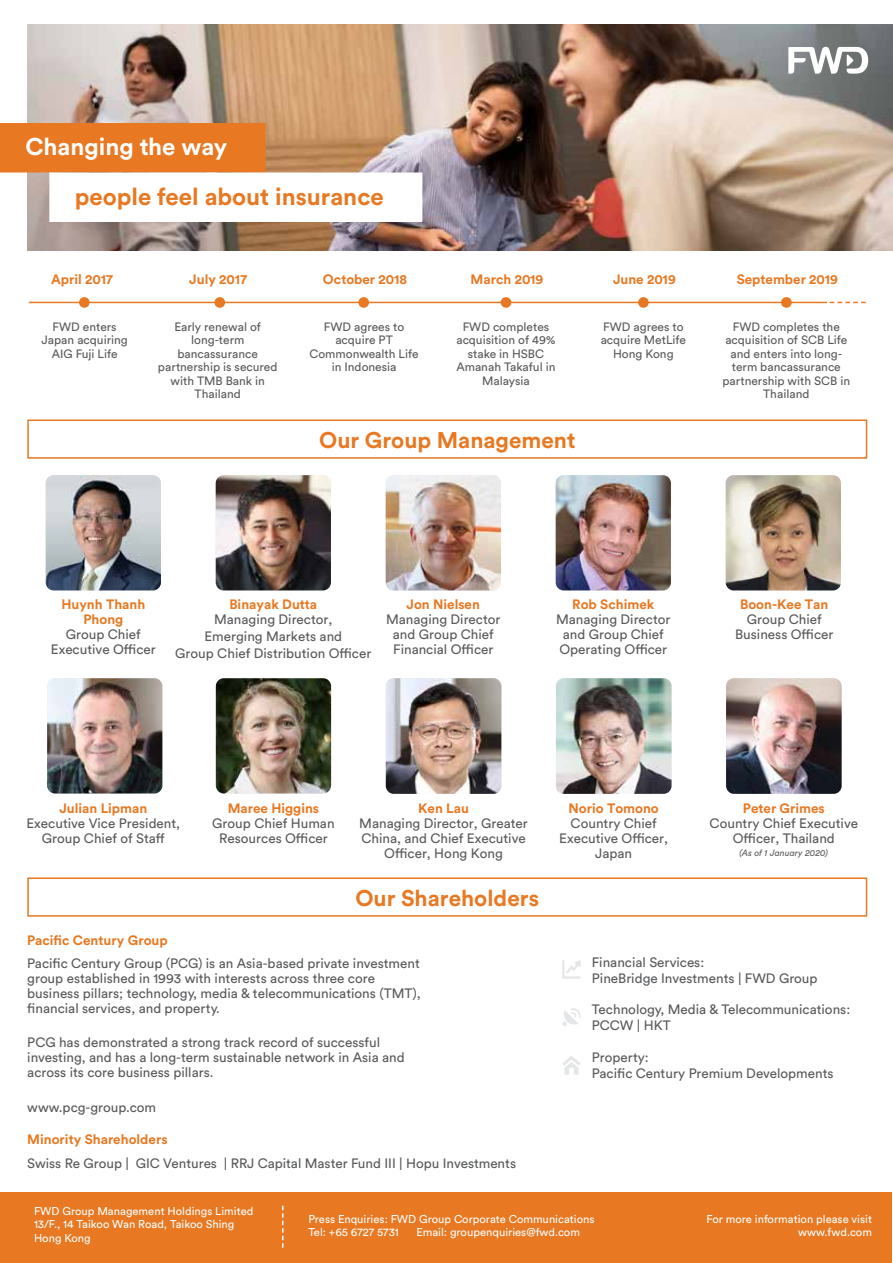
<style>
.page{position:relative;width:893px;height:1263px;background:#fff}
.page>*{position:absolute;margin:0;border:0;box-sizing:border-box;transform-origin:0 0}
.t1{font:700 24px "FWD Circular";color:#e87821}
.t2{font:700 24px "FWD Circular";color:#fff}
.t3{font:700 22.5px "FWD Circular";color:#e87821}
.t4{font:13.5px/15px "FWD Circular";color:#58595b;text-align:center}
.t5{font:700 13.5px/15px "FWD Circular";color:#e87821;text-align:center}
.t6{font:12px/13.5px "FWD Circular";color:#58595b;text-align:center}
.t7{font:11.25px/13.5px "FWD Circular";color:#fff}
.t8{font:italic 9px "FWD Circular";color:#58595b}
</style>
<div class="page">
<img style="left:27px;top:24px;width:866px;height:226px">
<div style="left:0;top:123px;width:266px;height:49px;background:#e87821"></div>
<div style="left:49px;top:172px;width:373px;height:50px;background:#fff"></div>
<svg style="left:788px;top:47px;width:80px;height:27px"></svg>
<div style="left:27px;top:419px;width:840px;height:40px;border:2px solid #e87821"></div>
<hr style="left:29px;top:302px;width:798px;height:1px;background:#e87821">
<svg style="left:830px;top:302px;width:36px;height:1px"></svg>
<div style="left:214px;top:297px;width:11px;height:11px;background:#e87821;border-radius:50%"></div>
<div style="left:358px;top:297px;width:11px;height:11px;background:#e87821;border-radius:50%"></div>
<div style="left:501px;top:297px;width:10px;height:11px;background:#e87821;border-radius:50%"></div>
<div style="left:638px;top:297px;width:11px;height:11px;background:#e87821;border-radius:50%"></div>
<div style="left:781px;top:297px;width:11px;height:11px;background:#e87821;border-radius:50%"></div>
<img style="left:46px;top:475px;width:115px;height:115px">
<img style="left:556px;top:475px;width:115px;height:115px">
<img style="left:386px;top:475px;width:115px;height:115px">
<img style="left:726px;top:475px;width:115px;height:115px">
<img style="left:47px;top:678px;width:115px;height:115px">
<img style="left:216px;top:475px;width:115px;height:115px">
<img style="left:216px;top:678px;width:115px;height:115px">
<img style="left:556px;top:678px;width:115px;height:116px">
<img style="left:386px;top:678px;width:115px;height:116px">
<img style="left:726px;top:678px;width:116px;height:116px">
<div style="left:27px;top:877px;width:840px;height:40px;border:2px solid #e87821"></div>
<svg style="left:563px;top:1056px;width:17px;height:19px"></svg>
<svg style="left:562px;top:1008px;width:19px;height:18px"></svg>
<svg style="left:562px;top:960px;width:19px;height:19px"></svg>
<div style="left:1px;top:1192px;width:891px;height:71px;background:#e87821"></div>
<svg style="left:282px;top:1206px;width:1px;height:42px"></svg>
<div style="left:79px;top:297px;width:11px;height:11px;background:#e87821;border-radius:50%"></div>
<h1 class="t2" style="left:26px;top:131px;width:203px">Changing the way</h1>
<h1 class="t1" style="left:75px;top:180px;width:310px">people feel about insurance</h1>
<p class="t5" style="left:51px;top:271px;width:63px">April 2017</p>
<p class="t5" style="left:189px;top:271px;width:59px">July 2017</p>
<p class="t5" style="left:323px;top:271px;width:86px">October 2018</p>
<p class="t5" style="left:471px;top:271px;width:74px">March 2019</p>
<p class="t5" style="left:613px;top:271px;width:64px">June 2019</p>
<p class="t5" style="left:737px;top:271px;width:103px">September 2019</p>
<p class="t6" style="left:42px;top:319px;width:88px">FWD enters<br>Japan acquiring<br>AIG Fuji Life</p>
<p class="t6" style="left:158px;top:319px;width:121px">Early renewal of long-term bancassurance partnership is secured with TMB Bank in<br>Thailand</p>
<p class="t6" style="left:310px;top:319px;width:111px">FWD agrees to acquire PT<br>Commonwealth Life in Indonesia</p>
<p class="t6" style="left:456px;top:319px;width:101px">FWD completes acquisition of 49% stake in HSBC<br>Amanah Takaful in<br>Malaysia</p>
<p class="t6" style="left:601px;top:319px;width:87px">FWD agrees to acquire MetLife<br>Hong Kong</p>
<p class="t6" style="left:722px;top:319px;width:129px">FWD completes the acquisition of SCB Life and enters into long&shy;term bancassurance partnership with SCB in<br>Thailand</p>
<h2 class="t3" style="left:319px;top:425px;width:258px">Our Group Management</h2>
<p class="t5" style="left:61px;top:596px;width:85px">Huynh Thanh<br>Phong</p>
<p class="t4" style="left:51px;top:626px;width:106px">Group Chief<br>Executive Officer</p>
<p class="t5" style="left:229px;top:596px;width:89px">Binayak Dutta</p>
<p class="t4" style="left:175px;top:610px;width:198px;line-height:17px">Managing Director,<br>Emerging Markets and<br>Group Chief Distribution Officer</p>
<p class="t5" style="left:407px;top:596px;width:75px">Jon Nielsen</p>
<p class="t4" style="left:386px;top:611px;width:116px">Managing Director and Group Chief<br>Financial Officer</p>
<p class="t5" style="left:572px;top:596px;width:84px">Rob Schimek</p>
<p class="t4" style="left:556px;top:611px;width:116px;text-align:left">Managing Director and Group Chief<br>Operating Officer</p>
<p class="t5" style="left:740px;top:596px;width:90px">Boon-Kee Tan</p>
<p class="t4" style="left:735px;top:611px;width:100px">Group Chief<br>Business Officer</p>
<p class="t5" style="left:59px;top:800px;width:90px">Julian Lipman</p>
<p class="t4" style="left:26px;top:815px;width:155px">Executive Vice President,<br>Group Chief of Staff</p>
<p class="t5" style="left:228px;top:800px;width:93px">Maree Higgins</p>
<p class="t4" style="left:212px;top:815px;width:124px">Group Chief Human<br>Resources Officer</p>
<p class="t5" style="left:418px;top:800px;width:52px">Ken Lau</p>
<p class="t4" style="left:359px;top:815px;width:170px">Managing Director, Greater<br>China, and Chief Executive<br>Officer, Hong Kong</p>
<h2 class="t3" style="left:355px;top:883px;width:185px">Our Shareholders</h2>
<p class="t5" style="left:569px;top:800px;width:92px">Norio Tomono</p>
<p class="t4" style="left:559px;top:815px;width:110px">Country Chief<br>Executive Officer,<br>Japan</p>
<p class="t5" style="left:743px;top:800px;width:83px">Peter Grimes</p>
<p class="t4" style="left:709px;top:815px;width:150px">Country Chief Executive<br>Officer, Thailand</p>
<p class="t8" style="left:740px;top:846px;width:90px">(As of 1 January 2020)</p>
<p class="t5" style="left:27px;top:932px;width:142px">Pacific Century Group</p>
<p class="t4" style="left:27px;top:955px;width:395px;text-align:left">Pacific Century Group (PCG) is an Asia-based private investment group established in 1993 with interests across three core business pillars; technology, media &amp; telecommunications (TMT), financial services, and property.</p>
<p class="t4" style="left:27px;top:1034px;width:379px;text-align:left">PCG has demonstrated a strong track record of successful investing, and has a long-term sustainable network in Asia and across its core business pillars.</p>
<p class="t4" style="left:27px;top:1099px;width:130px">www.pcg-group.com</p>
<p class="t5" style="left:27px;top:1131px;width:142px">Minority Shareholders</p>
<p class="t4" style="left:27px;top:1155px;width:490px">Swiss Re Group | GIC Ventures | RRJ Capital Master Fund III | Hopu Investments</p>
<p class="t4" style="left:592px;top:953px;width:227px;line-height:15.9px;text-align:left">Financial Services:<br>PineBridge Investments | FWD Group</p>
<p class="t4" style="left:592px;top:1001px;width:260px;line-height:15.9px;text-align:left">Technology, Media &amp; Telecommunications:<br>PCCW | HKT</p>
<p class="t4" style="left:592px;top:1048px;width:243px;line-height:15.9px;text-align:left">Property:<br>Pacific Century Premium Developments</p>
<p class="t7" style="left:34px;top:1203px;width:221px">FWD Group Management Holdings Limited<br>13/F., 14 Taikoo Wan Road, Taikoo Shing<br>Hong Kong</p>
<p class="t7" style="left:308px;top:1211px;width:288px">Press Enquiries: FWD Group Corporate Communications<br>Tel: +65 6727 5731</p>
<p class="t7" style="left:416px;top:1225px;width:165px">Email: groupenquiries@fwd.com</p>
<p class="t7" style="left:707px;top:1211px;width:167px;text-align:right">For more information please visit www.fwd.com</p>
</div>
